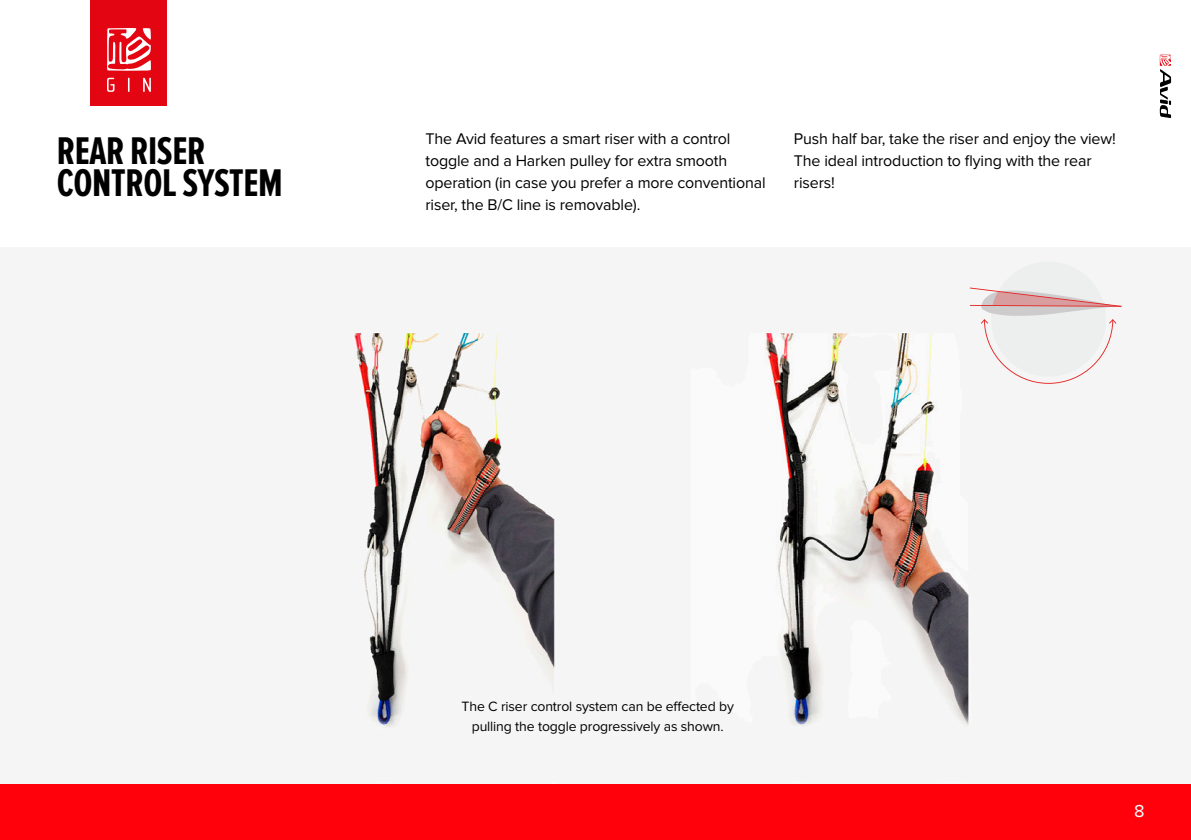
<style>
.page{position:relative;width:1191px;height:840px;background:#fff}
.page>*{position:absolute;margin:0;border:0;box-sizing:border-box;transform-origin:0 0}
.t1{font:700 40px/32px "Proxima Nova Ex Cn";letter-spacing:-.01em;color:#000}
.t2{font:18px "Proxima Nova";color:#fff}
.t3{font:16px/22px "Proxima Nova";letter-spacing:-.01em;color:#000}
.t4{font:14px/20px "Proxima Nova";letter-spacing:-.01em;color:#000;text-align:center}
</style>
<div class="page">
<div style="left:0;top:782px;width:1191px;height:57px;background:#ff010b"></div>
<div style="left:91px;top:0;width:76px;height:105px;background:#e30612"></div>
<svg style="left:107px;top:78px;width:44px;height:14px"></svg>
<svg style="left:107px;top:28px;width:44px;height:43px"></svg>
<svg style="left:1159px;top:55px;width:12px;height:63px"></svg>
<img style="left:354px;top:264px;width:768px;height:466px">
<div style="left:991px;top:261px;width:115px;height:115px;background:#edefef;border-radius:50%"></div>
<svg style="left:969px;top:287px;width:152px;height:96px"></svg>
<h1 class="t1" style="left:57px;top:136px;width:227px">REAR RISER<br>CONTROL SYSTEM</h1>
<p class="t3" style="left:425px;top:128px;width:341px">The Avid features a smart riser with a control toggle and a Harken pulley for extra smooth operation (in case you prefer a more conventional riser, the B/C line is removable).</p>
<p class="t3" style="left:794px;top:128px;width:323px">Push half bar, take the riser and enjoy the view!<br>The ideal introduction to flying with the rear risers!</p>
<p class="t4" style="left:461px;top:697px;width:274px">The C riser control system can be effected by pulling the toggle progressively as shown.</p>
<p class="t2" style="left:1134px;top:802px;width:12px">8</p>
</div>
